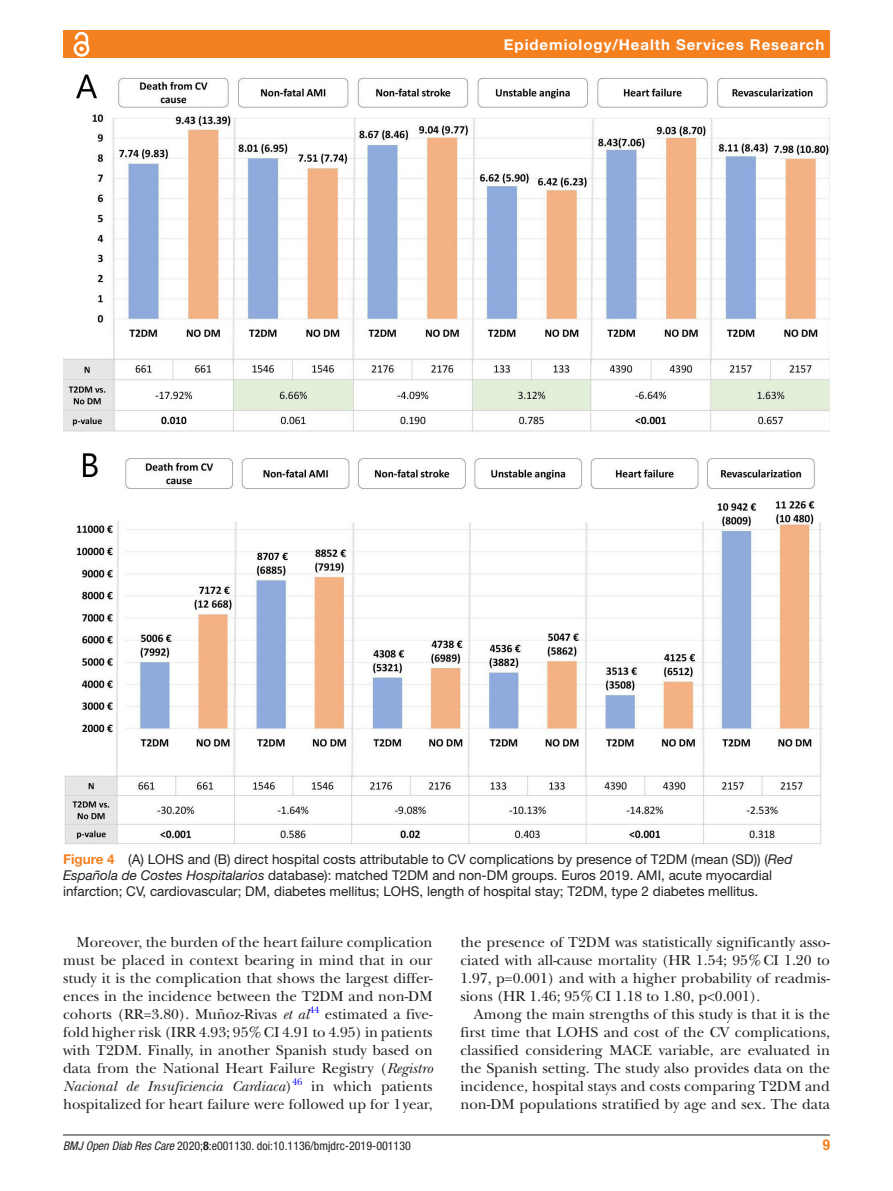
<style>
.page{position:relative;width:893px;height:1191px;background:#fff}
.page>*{position:absolute;margin:0;border:0;box-sizing:border-box;transform-origin:0 0}
.t1{font:15px/18px "New Baskerville";color:#231f20;text-align:justify}
.t2{font:700 15px "Helvetica Neue LT Std";letter-spacing:.065em;color:#fff}
.t3{font:700 condensed 15px "Helvetica Neue LT Std";color:#f58020}
.t4{font:13.5px/16.2px "Helvetica Neue LT Std";color:#231f20}
.t5{font:condensed 12px "Helvetica Neue LT Std";color:#231f20}
.t6{font:9.9px "New Baskerville";color:#00f}
.s1{font-weight:700;color:#f58020}
.s2{font-style:italic}
.s3{font-weight:700}
</style>
<div class="page">
<hr style="left:63px;top:1134px;width:767px;height:1px;background:#231f20">
<div style="left:63px;top:31px;width:767px;height:27px;background:#f58020"></div>
<svg style="left:73px;top:31px;width:17px;height:26px"></svg>
<img style="left:63px;top:74px;width:767px;height:770px">
<p class="t2" style="left:504px;top:35px;width:322px">Epidemiology/Health Services Research</p>
<p class="t4" style="left:63px;top:850px;width:731px"><span class="s1">Figure 4</span> (A) LOHS and (B) direct hospital costs attributable to CV complications by presence of T2DM (mean (SD)) (<span class="s2">Red<br>Española de Costes Hospitalarios</span> database): matched T2DM and non-DM groups. Euros 2019. AMI, acute myocardial infarction; CV, cardiovascular; DM, diabetes mellitus; LOHS, length of hospital stay; T2DM, type 2 diabetes mellitus.</p>
<p class="t1" style="left:63px;top:933px;width:371px;text-indent:14px">Moreover, the burden of the heart failure complication must be placed in context bearing in mind that in our study it is the complication that shows the largest differ&shy;ences in the incidence between the T2DM and non-DM cohorts (RR=3.80). Muñoz-Rivas <span class="s2">et al</span></p>
<p class="t6" style="left:309px;top:1003px;width:12px">44</p>
<p class="t1" style="left:63px;top:1005px;width:371px;text-indent:262px">estimated a five&shy;fold higher risk (IRR 4.93; 95%CI 4.91 to 4.95) in patients with T2DM. Finally, in another Spanish study based on data from the National Heart Failure Registry (<span class="s2">Registro Nacional de Insuficiencia Cardiaca</span>)</p>
<p class="t6" style="left:292px;top:1075px;width:12px">46</p>
<p class="t1" style="left:63px;top:1077px;width:371px;text-align:right">in which patients<br>hospitalized for heart failure were followed up for 1year,</p>
<p class="t1" style="left:460px;top:933px;width:371px">the presence of T2DM was statistically significantly asso&shy;ciated with all-cause mortality (HR 1.54; 95%CI 1.20 to 1.97, p=0.001) and with a higher probability of readmis&shy;sions (HR 1.46; 95%CI 1.18 to 1.80, p&lt;0.001).</p>
<p class="t1" style="left:460px;top:1005px;width:371px;text-indent:13px">Among the main strengths of this study is that it is the first time that LOHS and cost of the CV complications, classified considering MACE variable, are evaluated in the Spanish setting. The study also provides data on the incidence, hospital stays and costs comparing T2DM and non-DM populations stratified by age and sex. The data</p>
<p class="t5" style="left:63px;top:1138px;width:349px"><span class="s2">BMJ Open Diab Res Care</span> 2020;<span class="s3">8</span>:e001130. doi:10.1136/bmjdrc-2019-001130</p>
<p class="t3" style="left:823px;top:1135px;width:9px">9</p>
</div>
